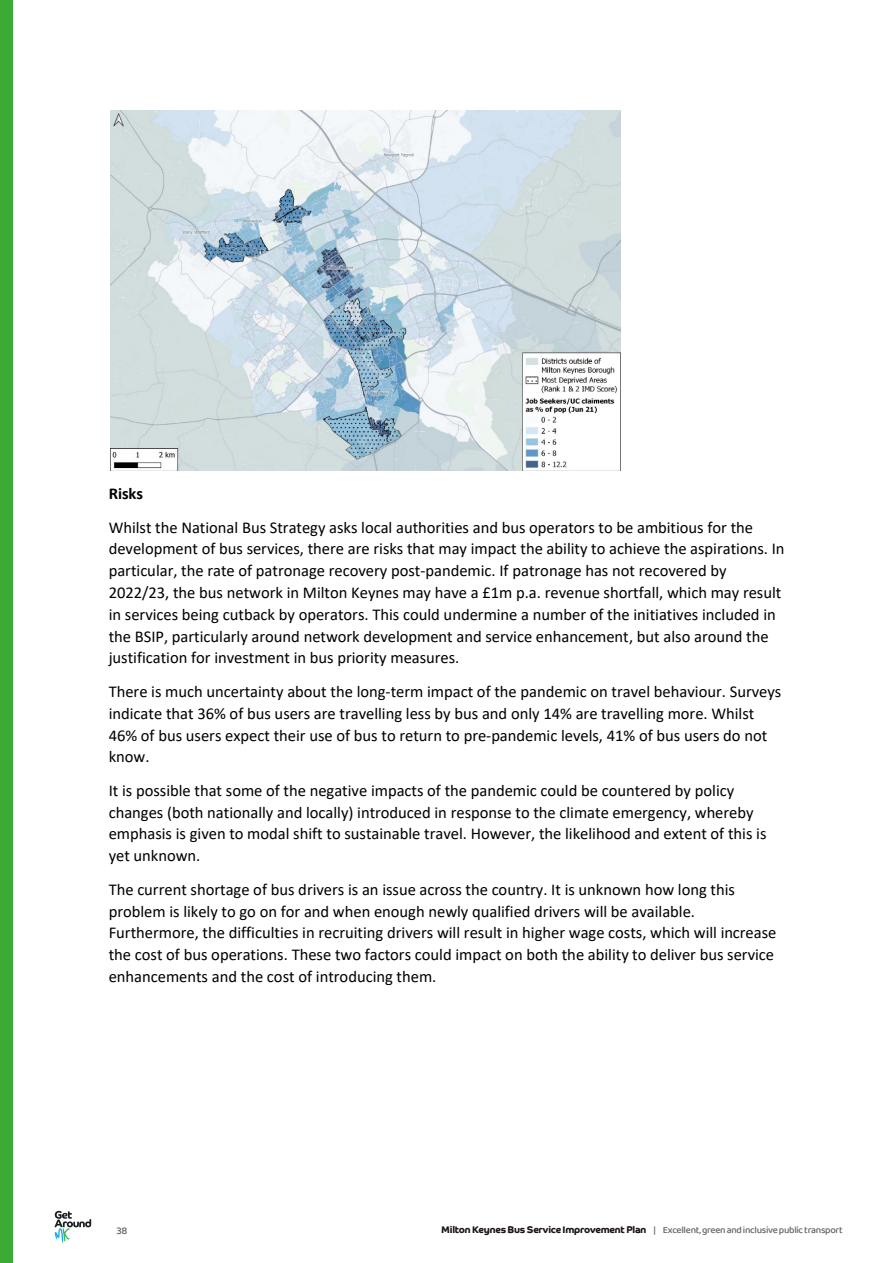
<style>
.page{position:relative;width:893px;height:1263px;background:#fff}
.page>*{position:absolute;margin:0;border:0;box-sizing:border-box;transform-origin:0 0}
.t1{font:16.5px/21.8px "Calibri";color:#000}
.t2{font:500 10.5px "Baloo Thambi 2";color:#636363}
.t3{font:500 9.75px "Baloo Thambi 2";letter-spacing:-.03em;color:#636363}
.s1{font-weight:700}
.s2{font-family:"Co Headline";font-weight:700;color:#1b1513}
</style>
<div class="page">
<div style="left:0;top:0;width:13px;height:1263px;background:#3bab36"></div>
<svg style="left:54px;top:1211px;width:37px;height:32px"></svg>
<img style="left:110px;top:110px;width:510px;height:361px">
<p class="t1" style="left:109px;top:476px;width:646px;line-height:33.9px"><span class="s1">Risks<br></span>Whilst the National Bus Strategy asks local authorities and bus operators to be ambitious for the</p>
<p class="t1" style="left:109px;top:538px;width:677px">development of bus services, there are risks that may impact the ability to achieve the aspirations. In particular, the rate of patronage recovery post-pandemic. If patronage has not recovered by 2022/23, the bus network in Milton Keynes may have a £1m p.a. revenue shortfall, which may result in services being cutback by operators. This could undermine a number of the initiatives included in the BSIP, particularly around network development and service enhancement, but also around the justification for investment in bus priority measures.</p>
<p class="t1" style="left:109px;top:680px;width:674px">There is much uncertainty about the long-term impact of the pandemic on travel behaviour. Surveys indicate that 36% of bus users are travelling less by bus and only 14% are travelling more. Whilst 46% of bus users expect their use of bus to return to pre-pandemic levels, 41% of bus users do not know.</p>
<p class="t1" style="left:109px;top:779px;width:659px">It is possible that some of the negative impacts of the pandemic could be countered by policy changes (both nationally and locally) introduced in response to the climate emergency, whereby emphasis is given to modal shift to sustainable travel. However, the likelihood and extent of this is yet unknown.</p>
<p class="t1" style="left:109px;top:878px;width:669px">The current shortage of bus drivers is an issue across the country. It is unknown how long this problem is likely to go on for and when enough newly qualified drivers will be available.<br>Furthermore, the difficulties in recruiting drivers will result in higher wage costs, which will increase the cost of bus operations. These two factors could impact on both the ability to deliver bus service enhancements and the cost of introducing them.</p>
<p class="t2" style="left:117px;top:1223px;width:13px">38</p>
<p class="t3" style="left:441px;top:1223px;width:403px"><span class="s2">Milton Keynes Bus Service Improvement Plan</span> | Excellent, green and inclusive public transport</p>
</div>
